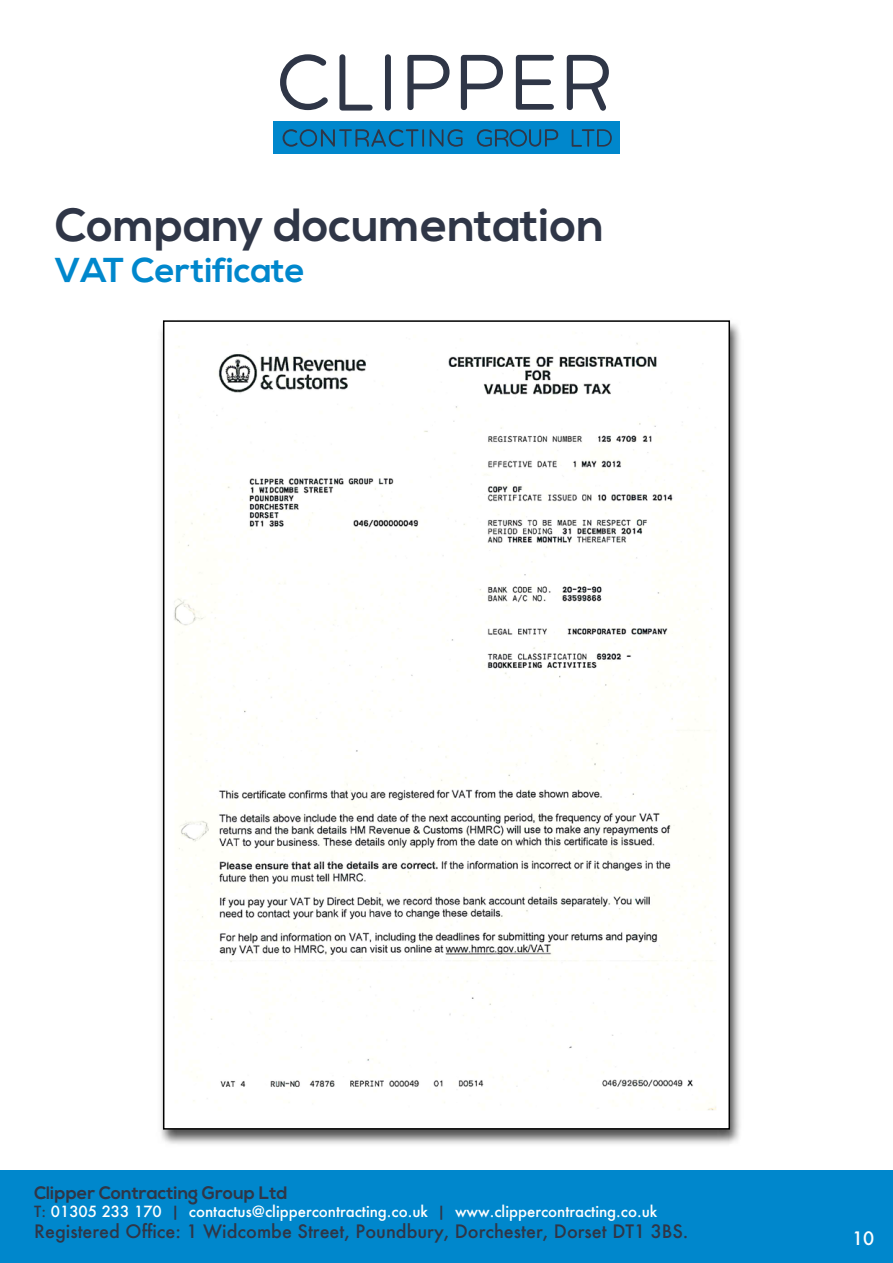
<style>
.page{position:relative;width:893px;height:1263px;background:#fff}
.page>*{position:absolute;margin:0;border:0;box-sizing:border-box;transform-origin:0 0}
.t1{font:700 46.5px "Nexa";color:#2f3647}
.t2{font:700 34.5px "Nexa";color:#0087cc}
.t3{font:500 18px "Futura";color:#2f3647}
.t4{font:700 18px "Nexa";color:#2f3647}
.t5{font:500 18px "Futura";color:#fff}
.t6{font:500 15px "Futura";color:#fff}
.s1{color:#2f3647}
</style>
<div class="page">
<div style="left:0;top:1170px;width:893px;height:93px;background:#0087cc"></div>
<img style="left:160px;top:321px;width:580px;height:823px">
<div style="left:163px;top:320px;width:567px;height:809px;background:#fff;border:2px solid #000"></div>
<img style="left:174px;top:342px;width:543px;height:769px">
<div style="left:273px;top:121px;width:347px;height:33px;background:#0087cc"></div>
<svg style="left:407px;top:55px;width:43px;height:55px"></svg>
<svg style="left:461px;top:55px;width:42px;height:55px"></svg>
<svg style="left:516px;top:55px;width:38px;height:55px"></svg>
<svg style="left:280px;top:54px;width:48px;height:56px"></svg>
<svg style="left:339px;top:54px;width:34px;height:57px"></svg>
<svg style="left:385px;top:54px;width:6px;height:57px"></svg>
<svg style="left:567px;top:55px;width:42px;height:56px"></svg>
<svg style="left:283px;top:129px;width:141px;height:18px"></svg>
<svg style="left:430px;top:129px;width:33px;height:18px"></svg>
<svg style="left:477px;top:129px;width:81px;height:18px"></svg>
<svg style="left:572px;top:129px;width:40px;height:18px"></svg>
<h1 class="t1" style="left:55px;top:198px;width:551px">Company documentation</h1>
<h2 class="t2" style="left:55px;top:250px;width:252px">VAT Certificate</h2>
<p class="t4" style="left:34px;top:1182px;width:255px">Clipper Contracting Group Ltd</p>
<p class="t6" style="left:34px;top:1201px;width:625px"><span class="s1">T:</span> 01305 233 170 <span class="s1">|</span> contactus@clippercontracting.co.uk <span class="s1">|</span> www.clippercontracting.co.uk</p>
<p class="t3" style="left:34px;top:1219px;width:656px">Registered Office: 1 Widcombe Street, Poundbury, Dorchester, Dorset DT1 3BS.</p>
<p class="t5" style="left:852px;top:1225px;width:24px">10</p>
</div>
